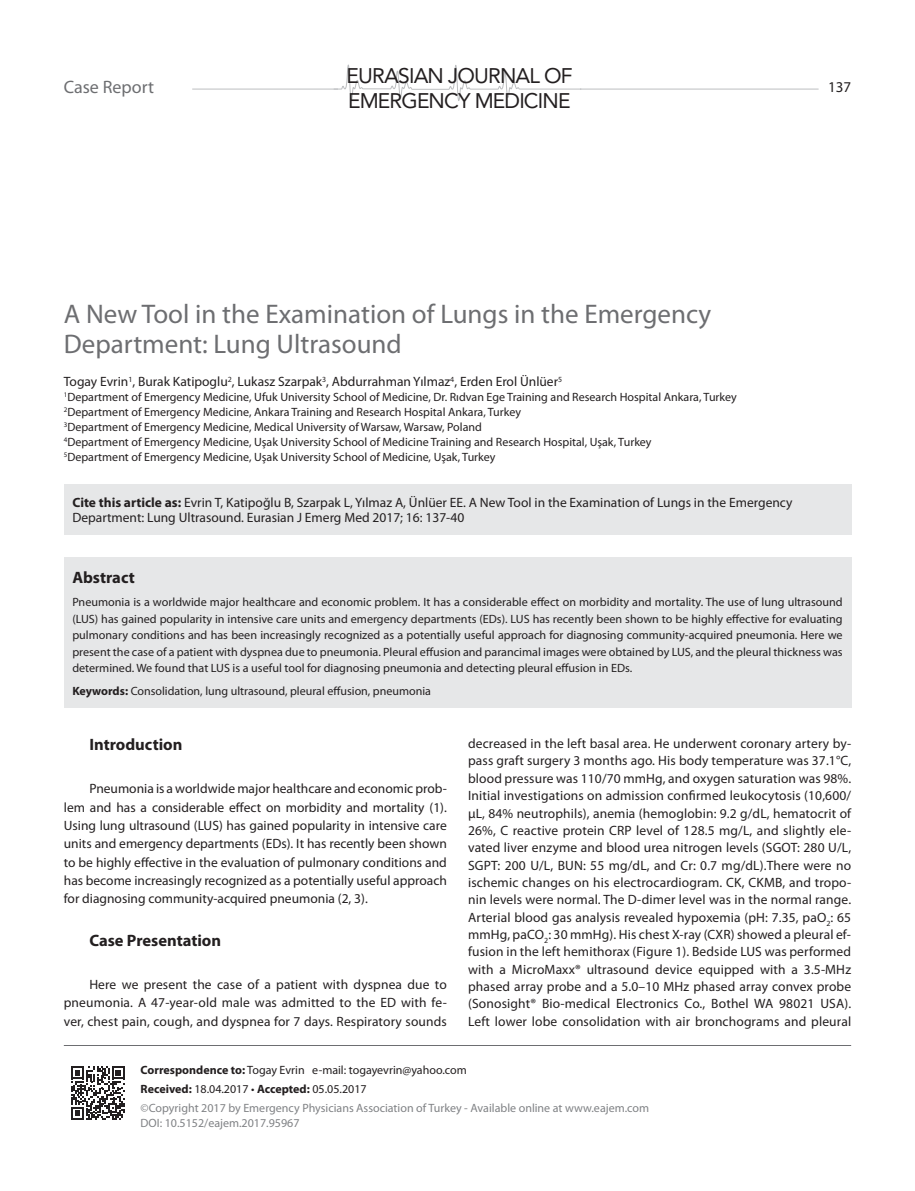
<style>
.page{position:relative;width:915px;height:1191px;background:#fff}
.page>*{position:absolute;margin:0;border:0;box-sizing:border-box;transform-origin:0 0}
.t1{font:27px/30px "Myriad Pro";color:#6d6e71}
.t2{font:21px/24.3px "Avenir LT Std";letter-spacing:-.04em;color:#231f20}
.t3{font:18px "Myriad Pro";color:#6d6e71}
.t4{font:700 16.5px "Myriad Pro";color:#231f20}
.t5{font:15px "Myriad Pro";color:#231f20}
.t6{font:13.5px/17.4px "Myriad Pro";color:#231f20;text-align:justify}
.t7{font:12px/15px "Myriad Pro";color:#231f20}
.t8{font:12px/19.2px "Myriad Pro";color:#808285}
.s1{font-weight:700}
.s2{font-weight:700;color:#231f20}
.s3{color:#231f20}
</style>
<div class="page">
<hr style="left:64px;top:1045px;width:786px;height:1px;background:#6d6e71">
<svg style="left:71px;top:1066px;width:53px;height:53px"></svg>
<div style="left:64px;top:557px;width:786px;height:151px;background:#e6e7e8"></div>
<hr style="left:192px;top:89px;width:626px;height:1px;background:#bcbec0">
<svg style="left:333px;top:64px;width:248px;height:37px"></svg>
<div style="left:64px;top:484px;width:786px;height:50px;background:#e6e7e8"></div>
<h2 class="t2" style="left:346px;top:64px;width:227px">EURASIAN JOURNAL OF<br>EMERGENCY MEDICINE</h2>
<h3 class="t3" style="left:64px;top:76px;width:92px">Case Report</h3>
<p class="t5" style="left:827px;top:78px;width:25px">137</p>
<h1 class="t1" style="left:64px;top:299px;width:648px">A New Tool in the Examination of Lungs in the Emergency<br>Department: Lung Ultrasound</h1>
<p class="t6" style="left:64px;top:372px;width:499px">Togay Evrin<sup>1</sup>, Burak Katipoglu<sup>2</sup>, Lukasz Szarpak<sup>3</sup>, Abdurrahman Yılmaz<sup>4</sup>, Erden Erol Ünlüer<sup>5</sup></p>
<p class="t7" style="left:64px;top:389px;width:674px"><sup>1</sup>Department of Emergency Medicine, Ufuk University School of Medicine, Dr. Rıdvan Ege Training and Research Hospital Ankara, Turkey <sup>2</sup>Department of Emergency Medicine, Ankara Training and Research Hospital Ankara, Turkey<br><sup>3</sup>Department of Emergency Medicine, Medical University of Warsaw, Warsaw, Poland<br><sup>4</sup>Department of Emergency Medicine, Uşak University School of Medicine Training and Research Hospital, Uşak, Turkey<br><sup>5</sup>Department of Emergency Medicine, Uşak University School of Medicine, Uşak, Turkey</p>
<p class="t6" style="left:72px;top:494px;width:721px;line-height:15px"><span class="s1">Cite this article as:</span> Evrin T, Katipoğlu B, Szarpak L, Yılmaz A, Ünlüer EE. A New Tool in the Examination of Lungs in the Emergency<br>Department: Lung Ultrasound. Eurasian J Emerg Med 2017; 16: 137-40</p>
<p class="t4" style="left:72px;top:567px;width:64px">Abstract</p>
<p class="t7" style="left:72px;top:594px;width:771px;line-height:16.5px;text-align:justify">Pneumonia is a worldwide major healthcare and economic problem. It has a considerable effect on morbidity and mortality. The use of lung ultrasound (LUS) has gained popularity in intensive care units and emergency departments (EDs). LUS has recently been shown to be highly effective for evaluating pulmonary conditions and has been increasingly recognized as a potentially useful approach for diagnosing community-acquired pneumonia. Here we present the case of a patient with dyspnea due to pneumonia. Pleural effusion and parancimal images were obtained by LUS, and the pleural thickness was determined. We found that LUS is a useful tool for diagnosing pneumonia and detecting pleural effusion in EDs.</p>
<p class="t7" style="left:72px;top:683px;width:360px"><span class="s1">Keywords:</span> Consolidation, lung ultrasound, pleural effusion, pneumonia</p>
<p class="t6" style="left:468px;top:734px;width:384px">decreased in the left basal area. He underwent coronary artery by&shy;pass graft surgery 3 months ago. His body temperature was 37.1°C, blood pressure was 110/70 mmHg, and oxygen saturation was 98%.<br>Initial investigations on admission confirmed leukocytosis (10,600/ μL, 84% neutrophils), anemia (hemoglobin: 9.2 g/dL, hematocrit of 26%, C reactive protein CRP level of 128.5 mg/L, and slightly ele&shy;vated liver enzyme and blood urea nitrogen levels (SGOT: 280 U/L, SGPT: 200 U/L, BUN: 55 mg/dL, and Cr: 0.7 mg/dL).There were no ischemic changes on his electrocardiogram. CK, CKMB, and tropo&shy;nin levels were normal. The D-dimer level was in the normal range.<br>Arterial blood gas analysis revealed hypoxemia (pH: 7.35, paO<sub>2</sub>: 65 mmHg, paCO<sub>2</sub>: 30 mmHg). His chest X-ray (CXR) showed a pleural ef&shy;fusion in the left hemithorax (Figure 1). Bedside LUS was performed with a MicroMaxx® ultrasound device equipped with a 3.5-MHz phased array probe and a 5.0–10 MHz phased array convex probe (Sonosight® Bio-medical Electronics Co., Bothel WA 98021 USA).<br>Left lower lobe consolidation with air bronchograms and pleural</p>
<p class="t8" style="left:141px;top:1059px;width:510px"><span class="s2">Correspondence to:</span> <span class="s3">Togay Evrin e-mail: togayevrin@yahoo.com<br></span><span class="s2">Received:</span> <span class="s3">18.04.2017 •</span> <span class="s2">Accepted:</span> <span class="s3">05.05.2017<br></span>©Copyright 2017 by Emergency Physicians Association of Turkey - Available online at www.eajem.com</p>
<p class="t8" style="left:141px;top:1113px;width:160px">DOI: 10.5152/eajem.2017.95967</p>
<p class="t4" style="left:89px;top:734px;width:95px">Introduction</p>
<p class="t6" style="left:64px;top:779px;width:384px;line-height:18.3px;text-indent:26px">Pneumonia is a worldwide major healthcare and economic prob&shy;lem and has a considerable effect on morbidity and mortality (1).<br>Using lung ultrasound (LUS) has gained popularity in intensive care units and emergency departments (EDs). It has recently been shown to be highly effective in the evaluation of pulmonary conditions and has become increasingly recognized as a potentially useful approach for diagnosing community-acquired pneumonia (2, 3).</p>
<p class="t4" style="left:89px;top:929px;width:133px">Case Presentation</p>
<p class="t6" style="left:64px;top:975px;width:384px;line-height:18.3px;text-indent:26px">Here we present the case of a patient with dyspnea due to pneumonia. A 47-year-old male was admitted to the ED with fe&shy;ver, chest pain, cough, and dyspnea for 7 days. Respiratory sounds</p>
</div>
